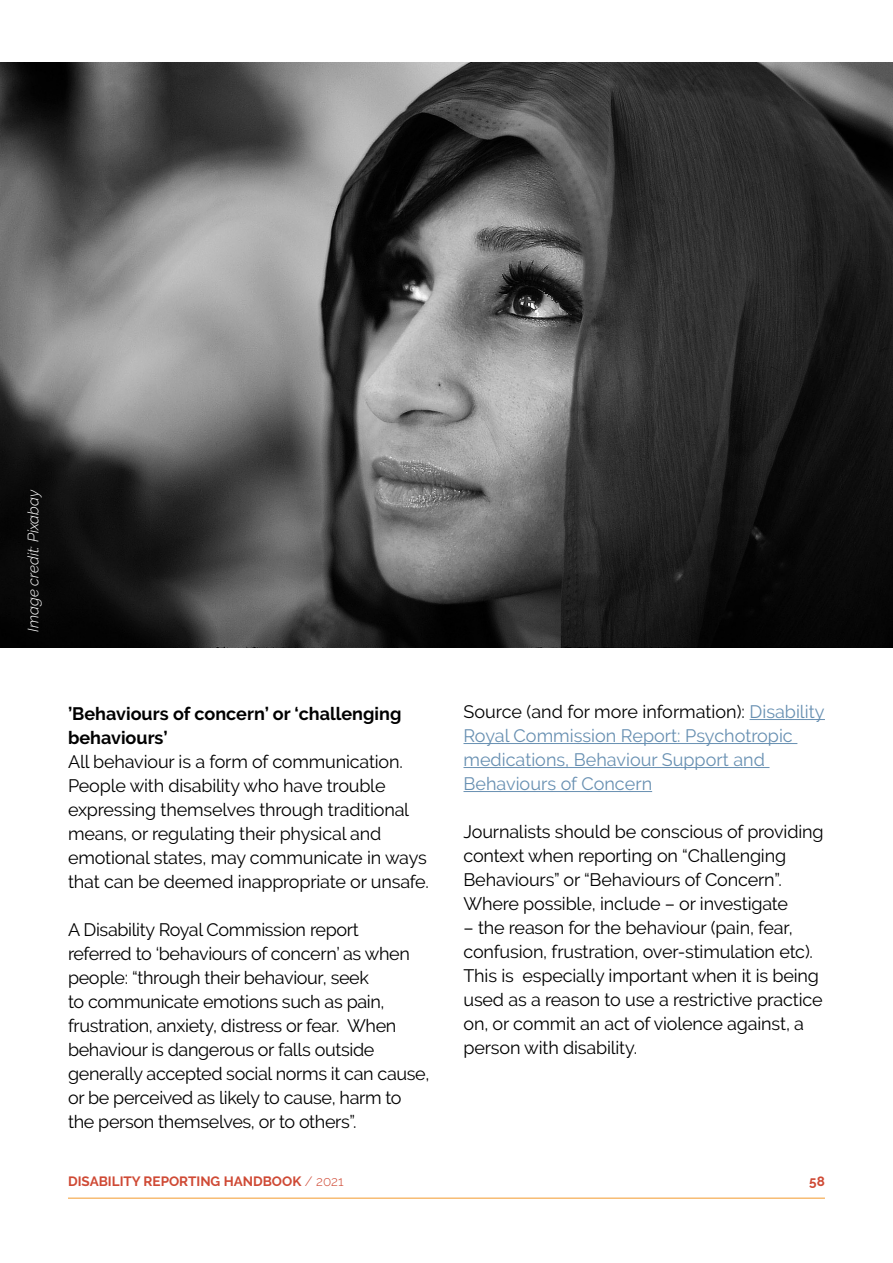
<style>
.page{position:relative;width:893px;height:1263px;background:#fff}
.page>*{position:absolute;margin:0;border:0;box-sizing:border-box;transform-origin:0 0}
.t1{font:18px/24px "Raleway";letter-spacing:-.01em;color:#000}
.t2{font:18px/24px "Raleway";color:#6890b2}
.t3{font:700 18px/24px "Raleway";color:#000}
.t4{font:italic 300 15px "Raleway";color:#fff}
.t5{font:700 13.5px "Raleway";color:#cf4a35}
.s1{color:#000}
.s2{font-weight:300}
</style>
<div class="page">
<img style="left:0;top:63px;width:893px;height:585px">
<hr style="left:749px;top:719px;width:76px;height:1px;background:#6890b2">
<hr style="left:463px;top:743px;width:334px;height:1px;background:#6890b2">
<hr style="left:463px;top:767px;width:306px;height:1px;background:#6890b2">
<hr style="left:463px;top:791px;width:189px;height:1px;background:#6890b2">
<hr style="left:68px;top:1198px;width:757px;height:1px;background:#f39a2e">
<p class="t4" style="left:25px;top:631px;width:143px;rotate:-90deg">Image credit: Pixabay</p>
<p class="t3" style="left:68px;top:702px;width:335px">’Behaviours of concern’ or ‘challenging behaviours’</p>
<p class="t1" style="left:68px;top:750px;width:362px">All behaviour is a form of communication.<br>People with disability who have trouble expressing themselves through traditional means, or regulating their physical and emotional states, may communicate in ways that can be deemed inappropriate or unsafe.</p>
<p class="t1" style="left:68px;top:918px;width:363px">A Disability Royal Commission report<br>referred to ‘behaviours of concern’ as when people: “through their behaviour, seek<br>to communicate emotions such as pain, frustration, anxiety, distress or fear. When behaviour is dangerous or falls outside generally accepted social norms it can cause, or be perceived as likely to cause, harm to the person themselves, or to others”.</p>
<p class="t2" style="left:463px;top:700px;width:363px"><span class="s1">Source (and for more information):</span> Disability Royal Commission Report: Psychotropic medications, Behaviour Support and Behaviours of Concern</p>
<p class="t1" style="left:463px;top:820px;width:361px">Journalists should be conscious of providing context when reporting on “Challenging Behaviours” or “Behaviours of Concern”.<br>Where possible, include – or investigate</p>
<p class="t1" style="left:463px;top:916px;width:361px">– the reason for the behaviour (pain, fear, confusion, frustration, over-stimulation etc).<br>This is especially important when it is being used as a reason to use a restrictive practice on, or commit an act of violence against, a person with disability.</p>
<p class="t5" style="left:68px;top:1174px;width:277px">DISABILITY REPORTING HANDBOOK <span class="s2">/ 2021</span></p>
<p class="t5" style="left:809px;top:1174px;width:17px">58</p>
</div>
